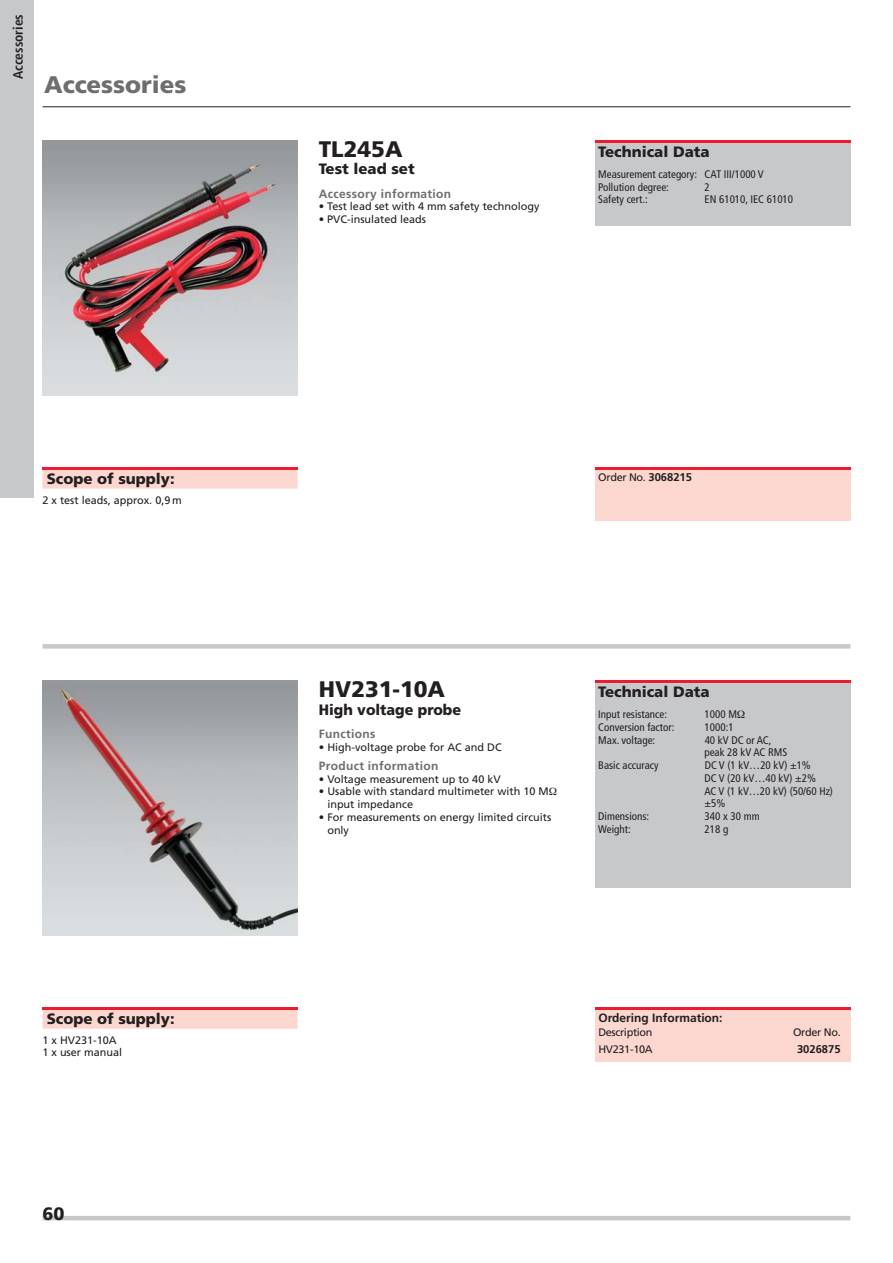
<style>
.page{position:relative;width:893px;height:1263px;background:#fff}
.page>*{position:absolute;margin:0;border:0;box-sizing:border-box;transform-origin:0 0}
.t1{font:900 24px "Frutiger";color:#6d6e70}
.t2{font:900 22.5px "Frutiger";color:#231f20}
.t3{font:900 18px "Frutiger";color:#231f20}
.t4{font:900 15px "Frutiger";color:#231f20}
.t5{font:900 15px "Frutiger";color:#231f20;scale:.95 1}
.t6{font:700 condensed 13.5px "Frutiger";color:#231f20}
.t7{font:700 12px "Frutiger";letter-spacing:.025em;color:#6d6e70}
.t8{font:700 12px "Frutiger";color:#231f20}
.t9{font:700 11.25px "Frutiger";color:#231f20}
.t10{font:condensed 10.95px/12.8px "Frutiger";color:#231f20}
.t11{font:10.8px/12.8px "Frutiger";color:#231f20}
.t12{font:10.8px "Frutiger";letter-spacing:-.03em;color:#231f20}
.s1{font-weight:700;font-size:11.25px}
</style>
<div class="page">
<hr style="left:43px;top:1216px;width:807px;height:4px;background:#c6c8ca">
<hr style="left:43px;top:107px;width:807px;height:1px;background:#231f20">
<div style="left:0;top:0;width:34px;height:497px;background:#c6c8ca"></div>
<img style="left:43px;top:140px;width:255px;height:255px">
<div style="left:595px;top:470px;width:255px;height:51px;background:#fcd7cf"></div>
<div style="left:595px;top:142px;width:255px;height:84px;background:#c6c8ca"></div>
<div style="left:43px;top:470px;width:255px;height:19px;background:#fcd7cf"></div>
<hr style="left:595px;top:140px;width:255px;height:2px;background:#ed1b2d">
<hr style="left:595px;top:468px;width:255px;height:2px;background:#ed1b2d">
<hr style="left:43px;top:468px;width:255px;height:2px;background:#ed1b2d">
<div style="left:43px;top:644px;width:807px;height:5px;background:#c6c8ca"></div>
<img style="left:43px;top:680px;width:255px;height:255px">
<div style="left:595px;top:682px;width:255px;height:206px;background:#c6c8ca"></div>
<div style="left:595px;top:1010px;width:255px;height:52px;background:#fcd7cf"></div>
<div style="left:43px;top:1010px;width:255px;height:19px;background:#fcd7cf"></div>
<hr style="left:595px;top:680px;width:255px;height:2px;background:#ed1b2d">
<hr style="left:595px;top:1008px;width:255px;height:2px;background:#ed1b2d">
<hr style="left:43px;top:1008px;width:255px;height:2px;background:#ed1b2d">
<p class="t6" style="left:13px;top:79px;width:67px;rotate:-90deg">Accessories</p>
<h1 class="t1" style="left:44px;top:75px;width:144px">Accessories</h1>
<h3 class="t4" style="left:47px;top:473px;width:129px">Scope of supply:</h3>
<p class="t11" style="left:43px;top:494px;width:141px">2 x test leads, approx. 0,9 m</p>
<h3 class="t4" style="left:47px;top:1013px;width:129px">Scope of supply:</h3>
<p class="t11" style="left:43px;top:1034px;width:81px">1 x HV231-10A<br>1 x user manual</p>
<h3 class="t3" style="left:43px;top:1207px;width:24px">60</h3>
<h2 class="t2" style="left:319px;top:140px;width:85px">TL245A</h2>
<h3 class="t4" style="left:319px;top:163px;width:97px">Test lead set</h3>
<p class="t7" style="left:319px;top:189px;width:134px">Accessory information</p>
<p class="t11" style="left:319px;top:201px;width:222px">• Test lead set with 4 mm safety technology</p>
<p class="t11" style="left:319px;top:214px;width:109px">• PVC-insulated leads</p>
<h3 class="t4" style="left:598px;top:145px;width:113px">Technical Data</h3>
<p class="t10" style="left:598px;top:169px;width:167px">Measurement category: CAT III/1000 V<br>Pollution degree:</p>
<p class="t10" style="left:705px;top:181px;width:7px">2</p>
<p class="t10" style="left:598px;top:194px;width:51px">Safety cert.:</p>
<p class="t10" style="left:705px;top:194px;width:90px">EN 61010, IEC 61010</p>
<p class="t11" style="left:598px;top:472px;width:95px">Order No. <span class="s1">3068215</span></p>
<h2 class="t2" style="left:319px;top:680px;width:128px">HV231-10A</h2>
<h3 class="t5" style="left:319px;top:704px;width:151px">High voltage probe</h3>
<p class="t7" style="left:319px;top:729px;width:58px">Functions</p>
<p class="t11" style="left:319px;top:742px;width:184px">• High-voltage probe for AC and DC</p>
<p class="t7" style="left:319px;top:761px;width:121px">Product information</p>
<p class="t11" style="left:319px;top:773px;width:183px">• Voltage measurement up to 40 kV</p>
<p class="t11" style="left:327px;top:786px;width:223px;text-indent:-8px">• Usable with standard multimeter with 10 M input impedance</p>
<p class="t11" style="left:327px;top:812px;width:225px;text-indent:-8px">• For measurements on energy limited circuits only</p>
<h3 class="t4" style="left:598px;top:685px;width:113px">Technical Data</h3>
<p class="t10" style="left:598px;top:709px;width:70px">Input resistance:</p>
<p class="t10" style="left:705px;top:709px;width:34px">1000 M</p>
<p class="t10" style="left:598px;top:721px;width:78px">Conversion factor:</p>
<p class="t10" style="left:705px;top:721px;width:31px">1000:1</p>
<p class="t10" style="left:598px;top:734px;width:58px">Max. voltage:</p>
<p class="t10" style="left:704px;top:734px;width:84px">40 kV DC or AC, peak 28 kV AC RMS</p>
<p class="t10" style="left:598px;top:760px;width:62px">Basic accuracy</p>
<p class="t10" style="left:704px;top:760px;width:130px">DC V (1 kV…20 kV) ±1%<br>DC V (20 kV…40 kV) ±2%<br>AC V (1 kV…20 kV) (50/60 Hz) ±5%</p>
<p class="t10" style="left:598px;top:811px;width:52px">Dimensions:</p>
<p class="t10" style="left:705px;top:811px;width:56px">340 x 30 mm</p>
<p class="t10" style="left:598px;top:823px;width:34px">Weight:</p>
<p class="t10" style="left:705px;top:823px;width:25px">218 g</p>
<p class="t8" style="left:598px;top:1013px;width:126px">Ordering Information:</p>
<p class="t12" style="left:598px;top:1028px;width:56px">Description</p>
<p class="t11" style="left:793px;top:1027px;width:49px">Order No.</p>
<p class="t12" style="left:598px;top:1045px;width:56px">HV231-10A</p>
<p class="t9" style="left:797px;top:1045px;width:45px">3026875</p>
</div>
